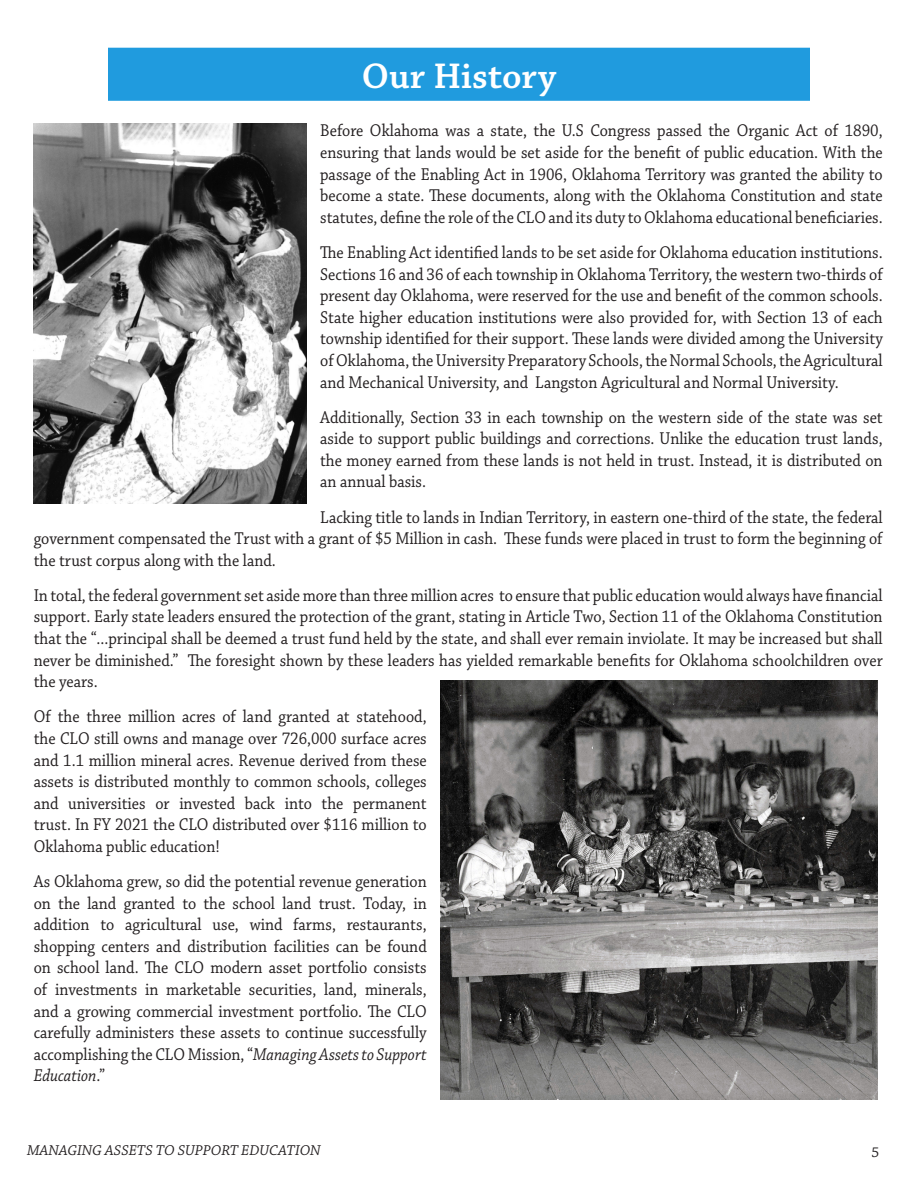
<style>
.page{position:relative;width:918px;height:1188px;background:#fff}
.page>*{position:absolute;margin:0;border:0;box-sizing:border-box;transform-origin:0 0}
.t1{font:600 37.5px "Chaparral Pro";color:#fff}
.t2{font:18px/21.6px "Chaparral Pro";color:#231f20;text-align:justify;scale:.9 1}
.t3{font:italic 15px "Chaparral Pro";color:#231f20}
.t4{font:15px "Chaparral Pro";color:#231f20}
.s1{font-style:italic}
</style>
<div class="page">
<div style="left:110px;top:50px;width:698px;height:49px;background:#209bde"></div>
<div style="left:108px;top:48px;width:702px;height:53px;border:4px solid #209bde"></div>
<img style="left:34px;top:123px;width:273px;height:380px">
<img style="left:441px;top:680px;width:437px;height:420px">
<p class="t1" style="left:362px;top:55px;width:196px">Our History</p>
<p class="t2" style="left:320px;top:121px;width:627px">Before Oklahoma was a state, the U.S Congress passed the Organic Act of 1890, ensuring that lands would be set aside for the benefit of public education. With the passage of the Enabling Act in 1906, Oklahoma Territory was granted the ability to become a state. These documents, along with the Oklahoma Constitution and state statutes, define the role of the CLO and its duty to Oklahoma educational beneficiaries.</p>
<p class="t2" style="left:320px;top:242px;width:627px">The Enabling Act identified lands to be set aside for Oklahoma education institutions.<br>Sections 16 and 36 of each township in Oklahoma Territory, the western two-thirds of present day Oklahoma, were reserved for the use and benefit of the common schools.<br>State higher education institutions were also provided for, with Section 13 of each township identified for their support. These lands were divided among the University of Oklahoma, the University Preparatory Schools, the Normal Schools, the Agricultural and Mechanical University, and Langston Agricultural and Normal University.</p>
<p class="t2" style="left:320px;top:407px;width:627px">Additionally, Section 33 in each township on the western side of the state was set aside to support public buildings and corrections. Unlike the education trust lands, the money earned from these lands is not held in trust. Instead, it is distributed on an annual basis.</p>
<p class="t2" style="left:34px;top:507px;width:945px;text-indent:286px">Lacking title to lands in Indian Territory, in eastern one-third of the state, the federal government compensated the Trust with a grant of $5 Million in cash. These funds were placed in trust to form the beginning of the trust corpus along with the land.</p>
<p class="t2" style="left:34px;top:585px;width:945px">In total, the federal government set aside more than three million acres to ensure that public education would always have financial support. Early state leaders ensured the protection of the grant, stating in Article Two, Section 11 of the Oklahoma Constitution that the “...principal shall be deemed a trust fund held by the state, and shall ever remain inviolate. It may be increased but shall never be diminished.” The foresight shown by these leaders has yielded remarkable benefits for Oklahoma schoolchildren over the years.</p>
<p class="t2" style="left:34px;top:707px;width:438px">Of the three million acres of land granted at statehood, the CLO still owns and manage over 726,000 surface acres and 1.1 million mineral acres. Revenue derived from these assets is distributed monthly to common schools, colleges and universities or invested back into the permanent trust. In FY 2021 the CLO distributed over $116 million to Oklahoma public education!</p>
<p class="t2" style="left:34px;top:871px;width:438px">As Oklahoma grew, so did the potential revenue generation on the land granted to the school land trust. Today, in addition to agricultural use, wind farms, restaurants, shopping centers and distribution facilities can be found on school land. The CLO modern asset portfolio consists of investments in marketable securities, land, minerals, and a growing commercial investment portfolio. The CLO carefully administers these assets to continue successfully accomplishing the CLO Mission, “<span class="s1">Managing Assets to Support Education</span>.”</p>
<p class="t3" style="left:27px;top:1142px;width:295px">MANAGING ASSETS TO SUPPORT EDUCATION</p>
<p class="t4" style="left:871px;top:1144px;width:9px">5</p>
</div>
